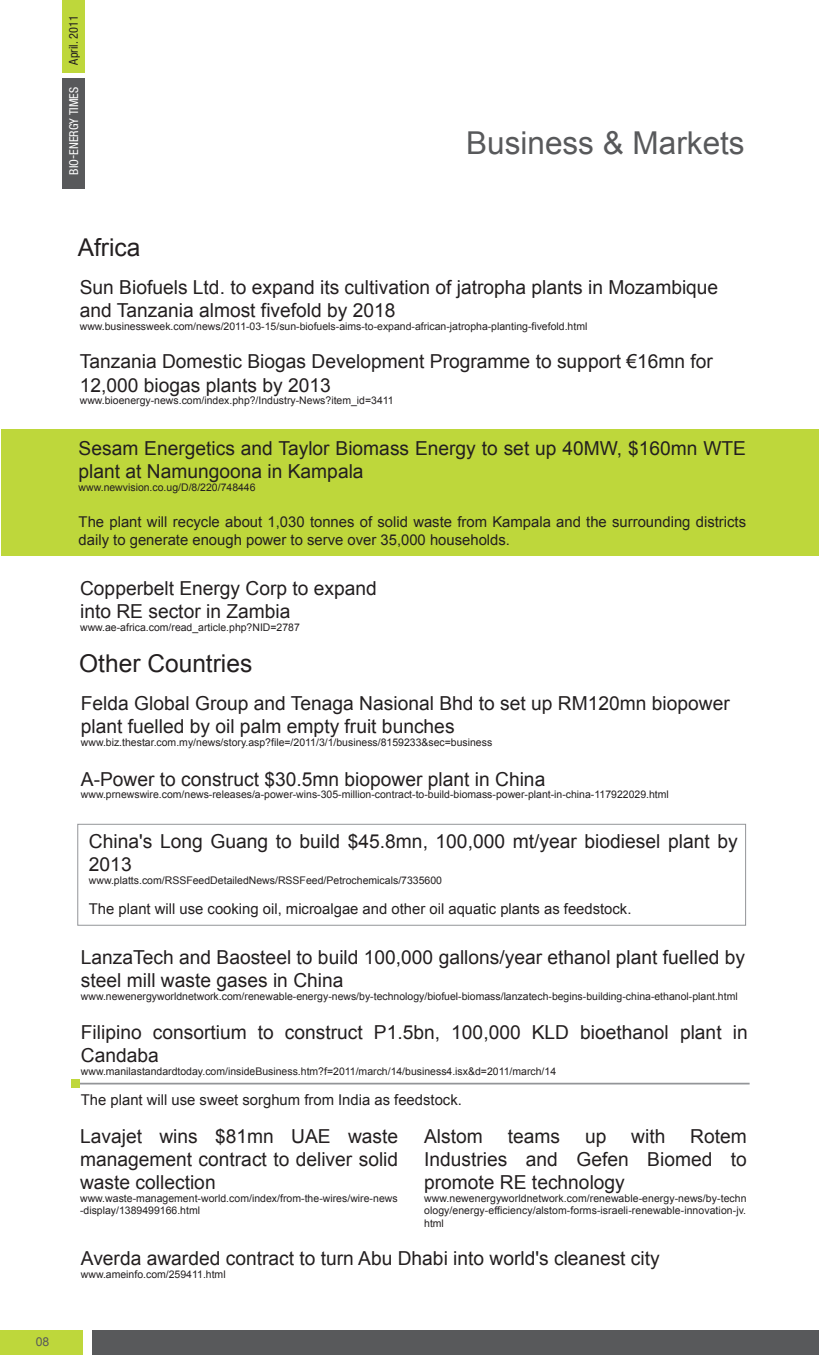
<style>
.page{position:relative;width:819px;height:1355px;background:#fff}
.page>*{position:absolute;margin:0;border:0;box-sizing:border-box;transform-origin:0 0}
.t1{font:31.5px "Arial";color:#58595b}
.t2{font:24.5px "Arial";color:#231f20}
.t3{font:19.25px/23.1px "Arial";color:#231f20}
.t4{font:14.88px/17.8px "Arial";color:#231f20}
.t5{font:condensed 12.25px "Helvetica Neue";color:#fff}
.t6{font:condensed 12.25px "Helvetica Neue";color:#231f20}
.t7{font:12.25px "Arial";color:#58595b}
.t8{font:10.5px/12.6px "Arial";color:#231f20}
</style>
<div class="page">
<div style="left:0;top:1330px;width:83px;height:24px;background:#bed73b"></div>
<div style="left:93px;top:1330px;width:726px;height:24px;background:#58595b"></div>
<div style="left:63px;top:78px;width:22px;height:110px;background:#58595b"></div>
<div style="left:63px;top:0;width:22px;height:72px;background:#bed73b"></div>
<div style="left:2px;top:429px;width:817px;height:126px;background:#bed73b"></div>
<div style="left:78px;top:824px;width:667px;height:101px;border:1px solid #939598"></div>
<hr style="left:80px;top:1082px;width:669px;height:2px;background:#939598">
<div style="left:71px;top:1079px;width:9px;height:8px;background:#bfd73b"></div>
<p class="t6" style="left:67px;top:65px;width:51px;rotate:-90deg">April. 2011</p>
<p class="t5" style="left:67px;top:175px;width:89px;rotate:-90deg">BIO-ENERGY TIMES</p>
<h1 class="t1" style="left:466px;top:122px;width:280px">Business &amp; Markets</h1>
<p class="t7" style="left:36px;top:1333px;width:15px">08</p>
<h2 class="t2" style="left:78px;top:231px;width:64px">Africa</h2>
<h3 class="t3" style="left:80px;top:276px;width:640px">Sun Biofuels Ltd. to expand its cultivation of jatropha plants in Mozambique and Tanzania almost fivefold by 2018</h3>
<p class="t8" style="left:80px;top:320px;width:509px">www.businessweek.com/news/2011-03-15/sun-biofuels-aims-to-expand-african-jatropha-planting-fivefold.html</p>
<h3 class="t3" style="left:80px;top:350px;width:634px">Tanzania Domestic Biogas Development Programme to support €16mn for<br>12,000 biogas plants by 2013</h3>
<p class="t8" style="left:80px;top:394px;width:315px">www.bioenergy-news.com/index.php?/Industry-News?item_id=3411</p>
<h3 class="t3" style="left:79px;top:437px;width:669px">Sesam Energetics and Taylor Biomass Energy to set up 40MW, $160mn WTE plant at Namungoona in Kampala</h3>
<p class="t8" style="left:79px;top:481px;width:178px">www.newvision.co.ug/D/8/220/748446</p>
<h3 class="t4" style="left:79px;top:512px;width:669px">The plant will recycle about 1,030 tonnes of solid waste from Kampala and the surrounding districts daily to generate enough power to serve over 35,000 households.</h3>
<h3 class="t3" style="left:80px;top:577px;width:298px">Copperbelt Energy Corp to expand into RE sector in Zambia</h3>
<p class="t8" style="left:80px;top:621px;width:221px">www.ae-africa.com/read_article.php?NID=2787</p>
<h2 class="t2" style="left:79px;top:647px;width:174px">Other Countries</h2>
<h3 class="t3" style="left:81px;top:692px;width:650px">Felda Global Group and Tenaga Nasional Bhd to set up RM120mn biopower plant fuelled by oil palm empty fruit bunches</h3>
<p class="t8" style="left:81px;top:736px;width:413px">www.biz.thestar.com.my/news/story.asp?file=/2011/3/1/business/8159233&amp;sec=business</p>
<h3 class="t3" style="left:81px;top:767px;width:466px">A-Power to construct $30.5mn biopower plant in China</h3>
<p class="t8" style="left:81px;top:788px;width:589px">www.prnewswire.com/news-releases/a-power-wins-305-million-contract-to-build-biomass-power-plant-in-china-117922029.html</p>
<h3 class="t3" style="left:89px;top:830px;width:650px">China's Long Guang to build $45.8mn, 100,000 mt/year biodiesel plant by<br>2013</h3>
<p class="t8" style="left:89px;top:874px;width:355px">www.platts.com/RSSFeedDetailedNews/RSSFeed/Petrochemicals/7335600</p>
<h3 class="t4" style="left:89px;top:900px;width:544px">The plant will use cooking oil, microalgae and other oil aquatic plants as feedstock.</h3>
<h3 class="t3" style="left:81px;top:945px;width:665px">LanzaTech and Baosteel to build 100,000 gallons/year ethanol plant fuelled by steel mill waste gases in China</h3>
<p class="t8" style="left:81px;top:989px;width:658px">www.newenergyworldnetwork.com/renewable-energy-news/by-technology/biofuel-biomass/lanzatech-begins-building-china-ethanol-plant.html</p>
<h3 class="t3" style="left:81px;top:1020px;width:668px">Filipino consortium to construct P1.5bn, 100,000 KLD bioethanol plant in<br>Candaba</h3>
<p class="t8" style="left:81px;top:1064px;width:477px">www.manilastandardtoday.com/insideBusiness.htm?f=2011/march/14/business4.isx&amp;d=2011/march/14</p>
<h3 class="t4" style="left:81px;top:1090px;width:382px">The plant will use sweet sorghum from India as feedstock.</h3>
<h3 class="t3" style="left:80px;top:1124px;width:319px;text-align:justify">Lavajet wins $81mn UAE waste management contract to deliver solid waste collection</h3>
<p class="t8" style="left:80px;top:1191px;width:319px">www.waste-management-world.com/index/from-the-wires/wire-news -display/1389499166.html</p>
<h3 class="t3" style="left:424px;top:1124px;width:60px">Alstom</h3>
<h3 class="t3" style="left:507px;top:1124px;width:54px">teams</h3>
<h3 class="t3" style="left:585px;top:1124px;width:23px">up</h3>
<h3 class="t3" style="left:631px;top:1124px;width:36px">with</h3>
<h3 class="t3" style="left:424px;top:1124px;width:324px;text-align:justify;text-indent:266px">Rotem Industries and Gefen Biomed to promote RE technology</h3>
<p class="t8" style="left:424px;top:1191px;width:324px;text-align:justify">www.newenergyworldnetwork.com/renewable-energy-news/by-techn ology/energy-efficiency/alstom-forms-israeli-renewable-innovation-jv. html</p>
<h3 class="t3" style="left:81px;top:1246px;width:580px">Averda awarded contract to turn Abu Dhabi into world's cleanest city</h3>
<p class="t8" style="left:81px;top:1267px;width:146px">www.ameinfo.com/259411.html</p>
</div>
